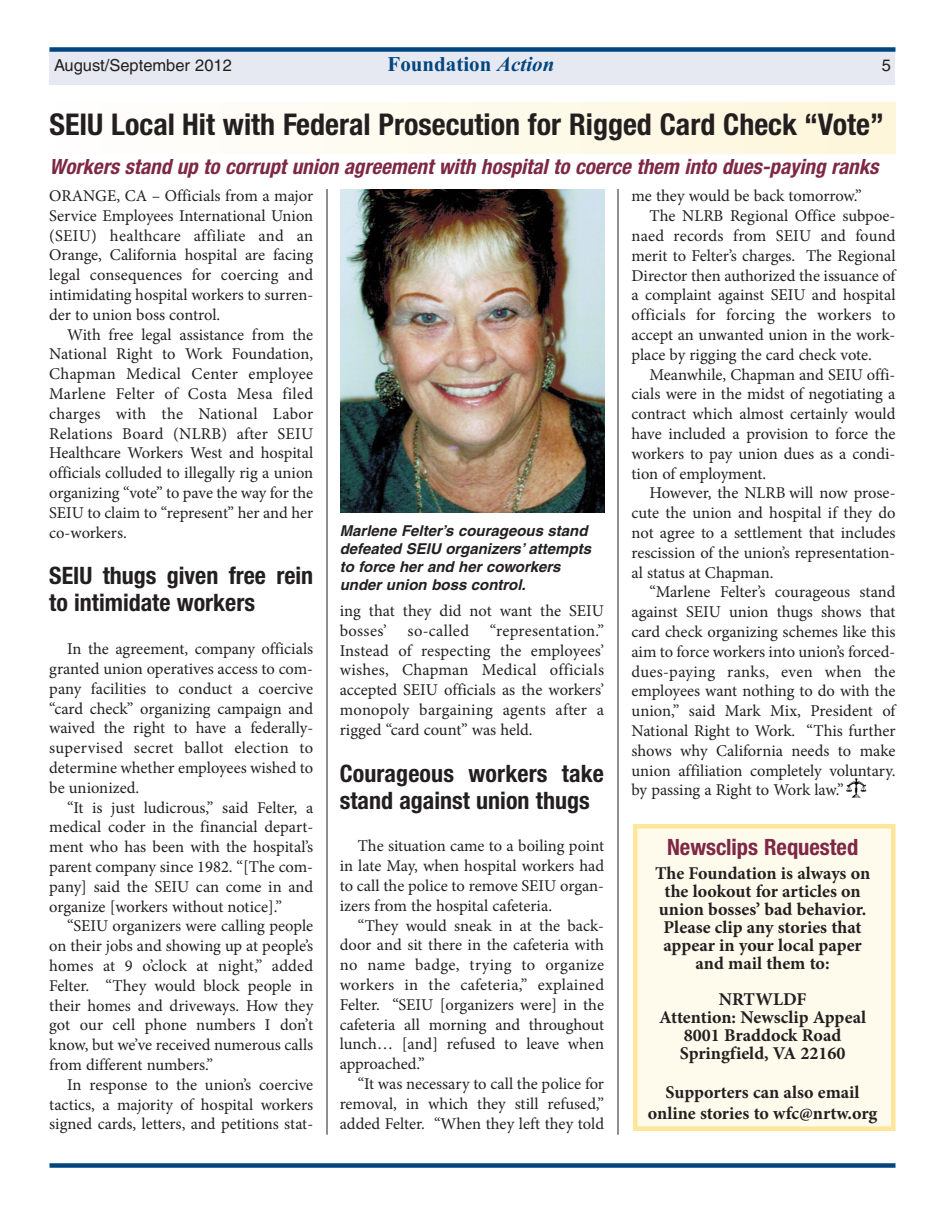
<style>
.page{position:relative;width:945px;height:1215px;background:#fff}
.page>*{position:absolute;margin:0;border:0;box-sizing:border-box;transform-origin:0 0}
.t1{font:700 condensed 30px "Helvetica Neue";color:#231f20}
.t2{font:700 condensed 24px/27px "Helvetica Neue";color:#231f20}
.t3{font:700 condensed 22.5px "Helvetica Neue";color:#7e2846}
.t4{font:italic 700 condensed 21px "Helvetica Neue";color:#7e2846}
.t5{font:700 21px "Times New Roman";color:#01457f}
.t6{font:700 18px/18px "Minion Pro";color:#231f20;text-align:center}
.t7{font:16.5px/19.8px "Minion Pro";color:#231f20;text-align:justify}
.t8{font:16.5px "Minion Pro";letter-spacing:.02em;color:#231f20}
.t9{font:16.5px "Helvetica";color:#231f20}
.t10{font:16.5px "Minion Pro";letter-spacing:.025em;color:#231f20}
.t11{font:italic 700 15px/18px "Helvetica";color:#231f20}
.s1{font-style:italic}
</style>
<div class="page">
<div style="left:50px;top:50px;width:846px;height:36px;background:#e6e9f2"></div>
<div style="left:50px;top:1163px;width:846px;height:5px;background:#01457f"></div>
<div style="left:50px;top:47px;width:846px;height:5px;background:#01457f"></div>
<hr style="left:327px;top:189px;width:1px;height:946px;background:#231f20">
<img style="left:846px;top:778px;width:20px;height:20px">
<hr style="left:618px;top:189px;width:1px;height:946px;background:#231f20">
<img style="left:340px;top:189px;width:264px;height:324px">
<div style="left:637px;top:828px;width:254px;height:299px;background:#fefaec"></div>
<div style="left:633px;top:824px;width:263px;height:307px;border:4px solid #ffe698"></div>
<div style="left:49px;top:103px;width:846px;height:50px;background:linear-gradient(to right,#fefefe,#fef6da)"></div>
<p class="t9" style="left:54px;top:56px;width:179px">August/September 2012</p>
<p class="t5" style="left:388px;top:50px;width:168px">Foundation <span class="s1">Action</span></p>
<p class="t9" style="left:882px;top:56px;width:11px">5</p>
<h1 class="t1" style="left:49px;top:106px;width:836px">SEIU Local Hit with Federal Prosecution for Rigged Card Check “Vote”</h1>
<p class="t4" style="left:49px;top:154px;width:836px">Workers stand up to corrupt union agreement with hospital to coerce them into dues-paying ranks</p>
<p class="t7" style="left:49px;top:186px;width:266px">ORANGE, CA – Officials from a major Service Employees International Union (SEIU) healthcare affiliate and an Orange, California hospital are facing legal consequences for coercing and intimidating hospital workers to surren&shy;der to union boss control.</p>
<p class="t7" style="left:49px;top:325px;width:266px;text-indent:18px">With free legal assistance from the National Right to Work Foundation, Chapman Medical Center employee Marlene Felter of Costa Mesa filed charges with the National Labor Relations Board (NLRB) after SEIU Healthcare Workers West and hospital officials colluded to illegally rig a union organizing “vote” to pave the way for the SEIU to claim to “represent” her and her co-workers.</p>
<h2 class="t2" style="left:49px;top:562px;width:266px">SEIU thugs given free rein to intimidate workers</h2>
<p class="t7" style="left:49px;top:639px;width:266px;text-indent:18px">In the agreement, company officials granted union operatives access to com&shy;pany facilities to conduct a coercive “card check” organizing campaign and waived the right to have a federally&shy;supervised secret ballot election to determine whether employees wished to be unionized.</p>
<p class="t7" style="left:49px;top:798px;width:266px;text-indent:18px">“It is just ludicrous,” said Felter, a medical coder in the financial depart&shy;ment who has been with the hospital’s parent company since 1982. “[The com&shy;pany] said the SEIU can come in and organize [workers without notice].”</p>
<p class="t7" style="left:49px;top:916px;width:266px;text-indent:18px">“SEIU organizers were calling people on their jobs and showing up at people’s homes at 9 o’clock at night,” added Felter. “They would block people in their homes and driveways. How they got our cell phone numbers I don’t know, but we’ve received numerous calls from different numbers.”</p>
<p class="t7" style="left:49px;top:1075px;width:266px;text-indent:18px">In response to the union’s coercive tactics, a majority of hospital workers signed cards, letters, and petitions stat-</p>
<p class="t11" style="left:340px;top:521px;width:253px">Marlene Felter’s courageous stand defeated SEIU organizers’ attempts to force her and her coworkers under union boss control.</p>
<p class="t7" style="left:340px;top:601px;width:266px">ing that they did not want the SEIU bosses’</p>
<p class="t7" style="left:340px;top:621px;width:266px;text-indent:150px">“representation.” Instead of respecting the employees’ wishes, Chapman Medical officials accepted SEIU officials as the workers’ monopoly bargaining agents after a rigged “card count” was held.</p>
<h2 class="t2" style="left:340px;top:759px;width:266px">Courageous workers take stand against union thugs</h2>
<p class="t7" style="left:340px;top:836px;width:266px;text-indent:18px">The situation came to a boiling point in late May, when hospital workers had to call the police to remove SEIU organ&shy;izers from the hospital cafeteria.</p>
<p class="t7" style="left:340px;top:916px;width:266px;text-indent:18px">“They would sneak in at the back&shy;door and sit there in the cafeteria with no name badge, trying to organize workers in the cafeteria,” explained Felter. “SEIU [organizers were] in the cafeteria all morning and throughout lunch… [and] refused to leave when approached.”</p>
<p class="t7" style="left:340px;top:1074px;width:266px;text-indent:18px">“It was necessary to call the police for removal, in which they still refused,” added Felter. “When they left they told</p>
<p class="t10" style="left:408px;top:619px;width:63px">so-called</p>
<p class="t7" style="left:632px;top:186px;width:232px">me they would be back tomorrow.”</p>
<p class="t7" style="left:650px;top:206px;width:247px">The NLRB Regional Office subpoe-</p>
<p class="t7" style="left:632px;top:226px;width:266px">naed records from SEIU and found</p>
<p class="t7" style="left:632px;top:246px;width:266px">merit to Felter’s charges. The Regional</p>
<p class="t7" style="left:632px;top:265px;width:266px">Director then authorized the issuance of</p>
<p class="t7" style="left:632px;top:285px;width:266px">a complaint against SEIU and hospital</p>
<p class="t7" style="left:632px;top:305px;width:266px">officials for forcing the workers to</p>
<p class="t7" style="left:632px;top:325px;width:266px">accept an unwanted union in the work-</p>
<p class="t7" style="left:632px;top:345px;width:242px">place by rigging the card check vote.</p>
<p class="t7" style="left:650px;top:364px;width:247px">Meanwhile, Chapman and SEIU offi-</p>
<p class="t7" style="left:632px;top:384px;width:265px">cials were in the midst of negotiating a</p>
<p class="t7" style="left:632px;top:404px;width:266px">contract which almost certainly would</p>
<p class="t7" style="left:632px;top:424px;width:266px">have included a provision to force the</p>
<p class="t7" style="left:632px;top:444px;width:266px">workers to pay union dues as a condi-</p>
<p class="t7" style="left:632px;top:463px;width:136px">tion of employment.</p>
<p class="t7" style="left:650px;top:483px;width:248px">However, the NLRB will now prose-</p>
<p class="t7" style="left:632px;top:503px;width:266px">cute the union and hospital if they do</p>
<p class="t7" style="left:632px;top:523px;width:266px">not agree to a settlement that includes</p>
<p class="t7" style="left:632px;top:543px;width:266px">rescission of the union’s representation-</p>
<p class="t7" style="left:632px;top:562px;width:143px">al status at Chapman.</p>
<p class="t7" style="left:650px;top:582px;width:247px">“Marlene Felter’s courageous stand</p>
<p class="t7" style="left:632px;top:602px;width:266px">against SEIU union thugs shows that</p>
<p class="t7" style="left:632px;top:622px;width:266px">card check organizing schemes like this</p>
<p class="t7" style="left:632px;top:642px;width:265px">aim to force workers into union’s forced-</p>
<p class="t8" style="left:632px;top:660px;width:266px">dues-paying ranks, even when the</p>
<p class="t7" style="left:632px;top:681px;width:266px">employees want nothing to do with the</p>
<p class="t7" style="left:632px;top:701px;width:266px">union,” said Mark Mix, President of</p>
<p class="t7" style="left:632px;top:721px;width:266px">National Right to Work. “This further</p>
<p class="t7" style="left:632px;top:741px;width:266px">shows why California needs to make</p>
<p class="t7" style="left:632px;top:760px;width:266px">union affiliation completely voluntary.</p>
<p class="t7" style="left:632px;top:780px;width:214px">by passing a Right to Work law.”</p>
<h3 class="t3" style="left:667px;top:834px;width:193px">Newsclips Requested</h3>
<p class="t6" style="left:655px;top:864px;width:217px">The Foundation is always on the lookout for articles on union bosses’ bad behavior.<br>Please clip any stories that appear in your local paper and mail them to:</p>
<p class="t6" style="left:659px;top:990px;width:209px">NRTWLDF<br>Attention: Newsclip Appeal<br>8001 Braddock Road<br>Springfield, VA 22160</p>
<p class="t6" style="left:648px;top:1082px;width:231px;line-height:21px">Supporters can also email online stories to wfc@nrtw.org</p>
</div>
